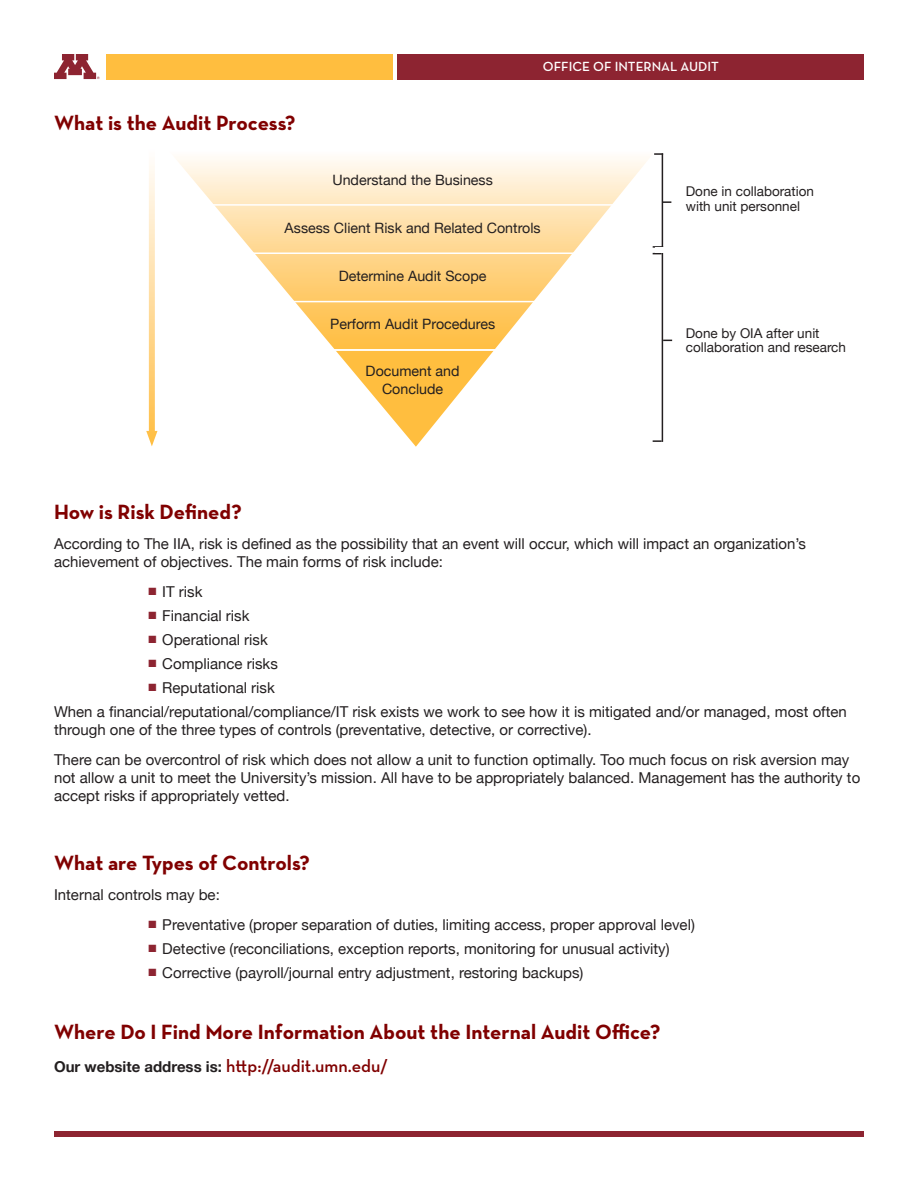
<style>
.page{position:relative;width:918px;height:1188px;background:#fff}
.page>*{position:absolute;margin:0;border:0;box-sizing:border-box;transform-origin:0 0}
.No_Spacing{font:700 21px "Neutraface Text";color:#800000}
.No_Spacing-2{font:600 18px "Neutraface Text";color:#800000}
.No_Spacing-3{font:15px/18px "Helvetica Neue";color:#231f20}
.t1{font:14.25px/18px "Helvetica Neue";color:#231f20;text-align:center}
.t2{font:13.5px/14.5px "Helvetica Neue";color:#231f20}
.t3{font:600 13.5px "Neutraface Text";color:#fff}
.s1{color:#8d2431}
.s2{font-family:"Helvetica Neue";font-weight:700;font-size:15px;color:#231f20}
</style>
<div class="page">
<div style="left:54px;top:1131px;width:810px;height:6px;background:#8d2431"></div>
<svg style="left:177px;top:159px;width:478px;height:288px"></svg>
<hr style="left:208px;top:204px;width:416px;height:2px;background:#fff">
<hr style="left:208px;top:252px;width:416px;height:2px;background:#fff">
<hr style="left:208px;top:301px;width:416px;height:1px;background:#fff">
<hr style="left:208px;top:349px;width:416px;height:2px;background:#fff">
<hr style="left:199px;top:349px;width:415px;height:2px;background:#fff">
<hr style="left:662px;top:153px;width:1px;height:289px;background:#231f20">
<svg style="left:654px;top:153px;width:9px;height:2px"></svg>
<svg style="left:663px;top:201px;width:8px;height:2px"></svg>
<svg style="left:653px;top:440px;width:9px;height:2px"></svg>
<svg style="left:653px;top:246px;width:10px;height:8px"></svg>
<div style="left:655px;top:248px;width:19px;height:5px;background:#fff"></div>
<div style="left:106px;top:54px;width:286px;height:25px;background:#ffbe3f"></div>
<div style="left:398px;top:54px;width:466px;height:25px;background:#8d2431"></div>
<svg style="left:54px;top:54px;width:46px;height:25px"></svg>
<svg style="left:149px;top:165px;width:6px;height:266px;background:#ffdea3"></svg>
<svg style="left:146px;top:431px;width:12px;height:15px"></svg>
<p class="No_Spacing" style="left:54px;top:109px;width:243px">What is the Audit Process?</p>
<p class="t3" style="left:543px;top:58px;width:177px">OFFICE OF INTERNAL AUDIT</p>
<p class="t1" style="left:332px;top:172px;width:162px">Understand the Business</p>
<p class="t1" style="left:285px;top:220px;width:258px">Assess Client Risk and Related Controls</p>
<p class="t1" style="left:339px;top:268px;width:149px">Determine Audit Scope</p>
<p class="t1" style="left:330px;top:316px;width:166px">Perform Audit Procedures</p>
<p class="t1" style="left:366px;top:362px;width:95px">Document and<br>Conclude</p>
<p class="t2" style="left:686px;top:185px;width:130px">Done in collaboration with unit personnel</p>
<p class="t2" style="left:686px;top:326px;width:162px">Done by OIA after unit collaboration and research</p>
<p class="No_Spacing" style="left:54px;top:498px;width:189px">How is Risk Defined?</p>
<p class="No_Spacing-3" style="left:54px;top:535px;width:754px">According to The IIA, risk is defined as the possibility that an event will occur, which will impact an organization’s achievement of objectives. The main forms of risk include:</p>
<p class="No_Spacing-3" style="left:148px;top:583px;width:56px"><span class="s1">■</span> IT risk</p>
<p class="No_Spacing-3" style="left:148px;top:607px;width:103px"><span class="s1">■</span> Financial risk</p>
<p class="No_Spacing-3" style="left:148px;top:631px;width:121px"><span class="s1">■</span> Operational risk</p>
<p class="No_Spacing-3" style="left:148px;top:655px;width:131px"><span class="s1">■</span> Compliance risks</p>
<p class="No_Spacing-3" style="left:148px;top:679px;width:128px"><span class="s1">■</span> Reputational risk</p>
<p class="No_Spacing-3" style="left:54px;top:703px;width:794px">When a financial/reputational/compliance/IT risk exists we work to see how it is mitigated and/or managed, most often through one of the three types of controls (preventative, detective, or corrective).</p>
<p class="No_Spacing-3" style="left:54px;top:751px;width:808px">There can be overcontrol of risk which does not allow a unit to function optimally. Too much focus on risk aversion may not allow a unit to meet the University’s mission. All have to be appropriately balanced. Management has the authority to accept risks if appropriately vetted.</p>
<p class="No_Spacing" style="left:54px;top:849px;width:258px">What are Types of Controls?</p>
<p class="No_Spacing-3" style="left:54px;top:886px;width:167px">Internal controls may be:</p>
<p class="No_Spacing-3" style="left:148px;top:916px;width:548px"><span class="s1">■</span> Preventative (proper separation of duties, limiting access, proper approval level)</p>
<p class="No_Spacing-3" style="left:148px;top:940px;width:523px"><span class="s1">■</span> Detective (reconciliations, exception reports, monitoring for unusual activity)</p>
<p class="No_Spacing-3" style="left:148px;top:964px;width:436px"><span class="s1">■</span> Corrective (payroll/journal entry adjustment, restoring backups)</p>
<p class="No_Spacing" style="left:54px;top:1018px;width:608px">Where Do I Find More Information About the Internal Audit Office?</p>
<p class="No_Spacing-2" style="left:54px;top:1055px;width:335px"><span class="s2">Our website address is:</span> http://audit.umn.edu/</p>
</div>
